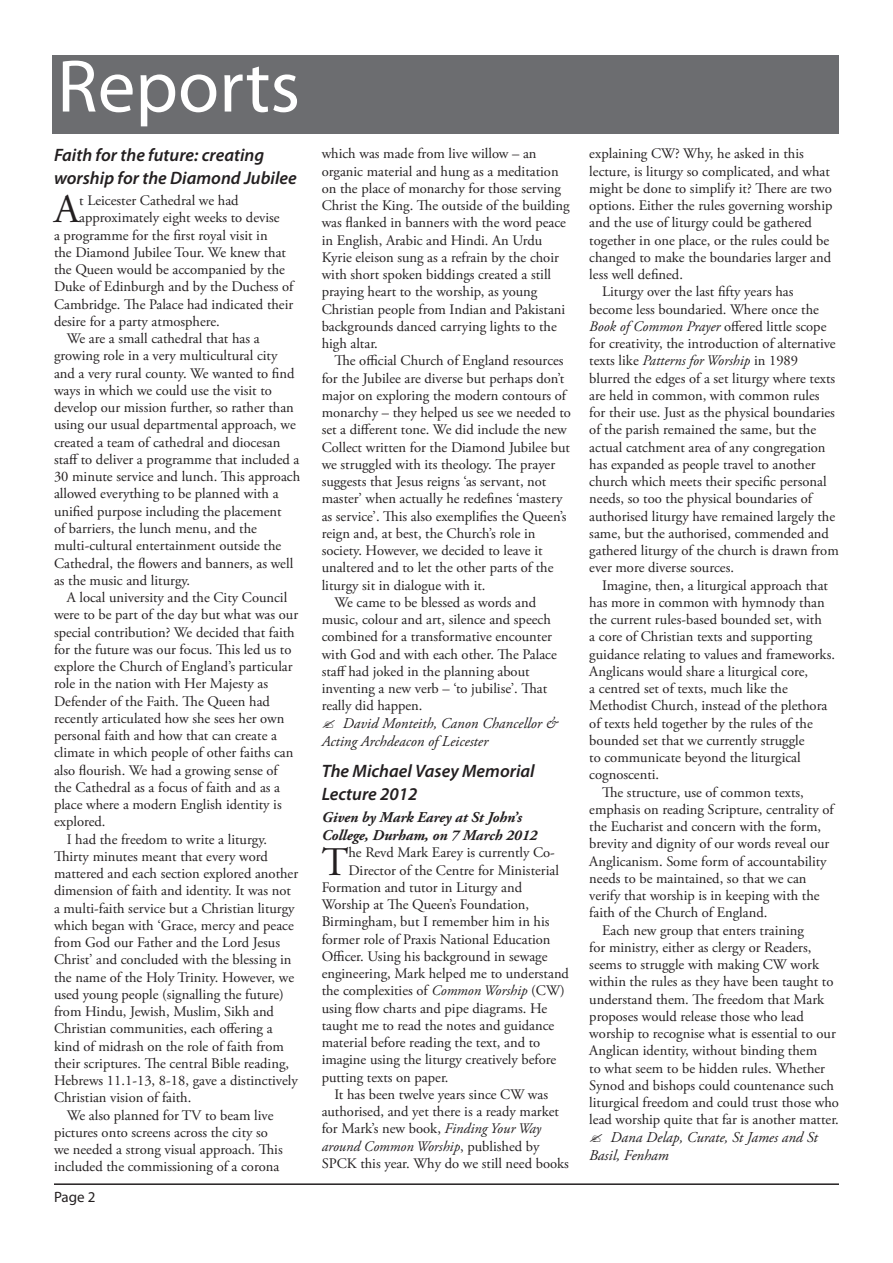
<style>
.page{position:relative;width:893px;height:1263px;background:#fff}
.page>*{position:absolute;margin:0;border:0;box-sizing:border-box;transform-origin:0 0}
.Header_text{font:75px "Myriad Pro";color:#fff}
.Body_small_Big_Cap{font:40.5px "Adobe Garamond Pro";color:#231f20}
.Event_header{font:italic 600 18px/22.5px "Myriad Pro";color:#231f20}
.Author{font:italic 15px/18px "Adobe Garamond Pro";color:#231f20}
.Body_no_indent{font:italic 700 15px/18px "Adobe Garamond Pro";color:#231f20}
.Footer_left{font:15px "Myriad Pro";color:#231f20}
.Body_small_indent{font:14.55px/17.2px "Adobe Garamond Pro";color:#231f20}
.Body_small_Big_Cap-2{font:14.55px "Adobe Garamond Pro";color:#231f20}
.s1{font-style:italic}
</style>
<div class="page">
<div style="left:53px;top:55px;width:786px;height:79px;background:#6c6d70"></div>
<hr style="left:54px;top:1183px;width:785px;height:2px;background:#231f20">
<p class="Header_text" style="left:57px;top:40px;width:244px">Reports</p>
<p class="Event_header" style="left:54px;top:143px;width:244px">Faith for the future: creating worship for the Diamond Jubilee</p>
<p class="Body_small_Big_Cap" style="left:54px;top:185px;width:27px">A</p>
<p class="Body_small_Big_Cap-2" style="left:79px;top:192px;width:161px">t Leicester Cathedral we had</p>
<p class="Body_small_Big_Cap-2" style="left:79px;top:209px;width:202px">approximately eight weeks to devise</p>
<p class="Body_small_Big_Cap-2" style="left:54px;top:226px;width:215px">a programme for the first royal visit in</p>
<p class="Body_small_Big_Cap-2" style="left:54px;top:244px;width:234px">the Diamond Jubilee Tour. We knew that</p>
<p class="Body_small_Big_Cap-2" style="left:54px;top:261px;width:232px">the Queen would be accompanied by the</p>
<p class="Body_small_Big_Cap-2" style="left:54px;top:278px;width:241px">Duke of Edinburgh and by the Duchess of</p>
<p class="Body_small_Big_Cap-2" style="left:54px;top:295px;width:241px">Cambridge. The Palace had indicated their</p>
<p class="Body_small_Big_Cap-2" style="left:54px;top:313px;width:167px">desire for a party atmosphere.</p>
<p class="Body_small_indent" style="left:54px;top:330px;width:248px;text-indent:13px">We are a small cathedral that has a growing role in a very multicultural city and a very rural county. We wanted to find ways in which we could use the visit to develop our mission further, so rather than using our usual departmental approach, we created a team of cathedral and diocesan staff to deliver a programme that included a 30 minute service and lunch. This approach allowed everything to be planned with a unified purpose including the placement<br>of barriers, the lunch menu, and the multi-cultural entertainment outside the Cathedral, the flowers and banners, as well as the music and liturgy.</p>
<p class="Body_small_indent" style="left:54px;top:589px;width:246px;text-indent:13px">A local university and the City Council were to be part of the day but what was our special contribution? We decided that faith for the future was our focus. This led us to explore the Church of England’s particular role in the nation with Her Majesty as Defender of the Faith. The Queen had recently articulated how she sees her own personal faith and how that can create a climate in which people of other faiths can also flourish. We had a growing sense of the Cathedral as a focus of faith and as a place where a modern English identity is explored.</p>
<p class="Body_small_indent" style="left:54px;top:831px;width:246px;text-indent:13px">I had the freedom to write a liturgy.<br>Thirty minutes meant that every word mattered and each section explored another dimension of faith and identity. It was not a multi-faith service but a Christian liturgy which began with ‘Grace, mercy and peace from God our Father and the Lord Jesus Christ’ and concluded with the blessing in the name of the Holy Trinity. However, we used young people (signalling the future) from Hindu, Jewish, Muslim, Sikh and Christian communities, each offering a kind of midrash on the role of faith from their scriptures. The central Bible reading, Hebrews 11.1-13, 8-18, gave a distinctively Christian vision of faith.</p>
<p class="Body_small_indent" style="left:54px;top:1107px;width:230px;text-indent:13px">We also planned for TV to beam live pictures onto screens across the city so we needed a strong visual approach. This included the commissioning of a corona</p>
<p class="Footer_left" style="left:54px;top:1188px;width:43px">Page 2</p>
<p class="Body_small_indent" style="left:322px;top:146px;width:250px">which was made from live willow – an organic material and hung as a meditation on the place of monarchy for those serving Christ the King. The outside of the building was flanked in banners with the word peace in English, Arabic and Hindi. An Urdu Kyrie eleison sung as a refrain by the choir with short spoken biddings created a still praying heart to the worship, as young Christian people from Indian and Pakistani backgrounds danced carrying lights to the high altar.</p>
<p class="Body_small_indent" style="left:322px;top:353px;width:251px;text-indent:13px">The official Church of England resources for the Jubilee are diverse but perhaps don’t major on exploring the modern contours of monarchy – they helped us see we needed to set a different tone. We did include the new Collect written for the Diamond Jubilee but we struggled with its theology. The prayer suggests that Jesus reigns ‘as servant, not master’ when actually he redefines ‘mastery as service’. This also exemplifies the Queen’s reign and, at best, the Church’s role in society. However, we decided to leave it unaltered and to let the other parts of the liturgy sit in dialogue with it.</p>
<p class="Body_small_indent" style="left:322px;top:594px;width:237px;text-indent:13px">We came to be blessed as words and music, colour and art, silence and speech combined for a transformative encounter with God and with each other. The Palace staff had joked in the planning about inventing a new verb – ‘to jubilise’. That really did happen.</p>
<p class="Author" style="left:322px;top:715px;width:237px;text-indent:21px">David Monteith, Canon Chancellor &amp;<br>Acting Archdeacon of Leicester</p>
<p class="Event_header" style="left:322px;top:759px;width:215px">The Michael Vasey Memorial<br>Lecture 2012</p>
<p class="Body_no_indent" style="left:322px;top:809px;width:217px">Given by Mark Earey at St John’s<br>College, Durham, on 7 March 2012</p>
<p class="Body_small_Big_Cap" style="left:322px;top:837px;width:28px">T</p>
<p class="Body_small_Big_Cap-2" style="left:348px;top:844px;width:208px">he Revd Mark Earey is currently Co-</p>
<p class="Body_small_Big_Cap-2" style="left:348px;top:861px;width:212px">Director of the Centre for Ministerial</p>
<p class="Body_small_Big_Cap-2" style="left:322px;top:878px;width:202px">Formation and tutor in Liturgy and</p>
<p class="Body_small_Big_Cap-2" style="left:322px;top:896px;width:209px">Worship at The Queen’s Foundation,</p>
<p class="Body_small_Big_Cap-2" style="left:322px;top:913px;width:229px">Birmingham, but I remember him in his</p>
<p class="Body_small_Big_Cap-2" style="left:322px;top:930px;width:230px">former role of Praxis National Education</p>
<p class="Body_small_Big_Cap-2" style="left:322px;top:947px;width:227px">Officer. Using his background in sewage</p>
<p class="Body_small_Big_Cap-2" style="left:322px;top:965px;width:249px">engineering, Mark helped me to understand</p>
<p class="Body_small_Big_Cap-2" style="left:322px;top:982px;width:245px">the complexities of <span class="s1">Common Worship</span> (CW)</p>
<p class="Body_small_Big_Cap-2" style="left:322px;top:999px;width:227px">using flow charts and pipe diagrams. He</p>
<p class="Body_small_Big_Cap-2" style="left:322px;top:1016px;width:234px">taught me to read the notes and guidance</p>
<p class="Body_small_Big_Cap-2" style="left:322px;top:1034px;width:220px">material before reading the text, and to</p>
<p class="Body_small_Big_Cap-2" style="left:322px;top:1051px;width:236px">imagine using the liturgy creatively before</p>
<p class="Body_small_Big_Cap-2" style="left:322px;top:1068px;width:128px">putting texts on paper.</p>
<p class="Body_small_indent" style="left:322px;top:1086px;width:249px;text-indent:13px">It has been twelve years since CW was authorised, and yet there is a ready market for Mark’s new book, <span class="s1">Finding Your Way around Common Worship</span>, published by SPCK this year. Why do we still need books</p>
<p class="Body_small_indent" style="left:589px;top:146px;width:245px">explaining CW? Why, he asked in this lecture, is liturgy so complicated, and what might be done to simplify it? There are two options. Either the rules governing worship and the use of liturgy could be gathered together in one place, or the rules could be changed to make the boundaries larger and less well defined.</p>
<p class="Body_small_indent" style="left:589px;top:284px;width:251px;text-indent:13px">Liturgy over the last fifty years has become less boundaried. Where once the <span class="s1">Book of Common Prayer</span> offered little scope for creativity, the introduction of alternative texts like <span class="s1">Patterns for Worship</span> in 1989 blurred the edges of a set liturgy where texts are held in common, with common rules for their use. Just as the physical boundaries of the parish remained the same, but the actual catchment area of any congregation has expanded as people travel to another church which meets their specific personal needs, so too the physical boundaries of authorised liturgy have remained largely the same, but the authorised, commended and gathered liturgy of the church is drawn from ever more diverse sources.</p>
<p class="Body_small_indent" style="left:589px;top:577px;width:247px;text-indent:13px">Imagine, then, a liturgical approach that has more in common with hymnody than the current rules-based bounded set, with<br>a core of Christian texts and supporting guidance relating to values and frameworks.<br>Anglicans would share a liturgical core,<br>a centred set of texts, much like the Methodist Church, instead of the plethora of texts held together by the rules of the bounded set that we currently struggle<br>to communicate beyond the liturgical cognoscenti.</p>
<p class="Body_small_indent" style="left:589px;top:784px;width:246px;text-indent:13px">The structure, use of common texts, emphasis on reading Scripture, centrality of the Eucharist and concern with the form, brevity and dignity of our words reveal our Anglicanism. Some form of accountability needs to be maintained, so that we can verify that worship is in keeping with the faith of the Church of England.</p>
<p class="Body_small_indent" style="left:589px;top:922px;width:251px;text-indent:13px">Each new group that enters training<br>for ministry, either as clergy or Readers, seems to struggle with making CW work within the rules as they have been taught to understand them. The freedom that Mark proposes would release those who lead worship to recognise what is essential to our Anglican identity, without binding them<br>to what seem to be hidden rules. Whether Synod and bishops could countenance such liturgical freedom and could trust those who lead worship quite that far is another matter.</p>
<p class="Author" style="left:589px;top:1129px;width:230px;text-indent:21px">Dana Delap, Curate, St James and St<br>Basil, Fenham</p>
</div>
